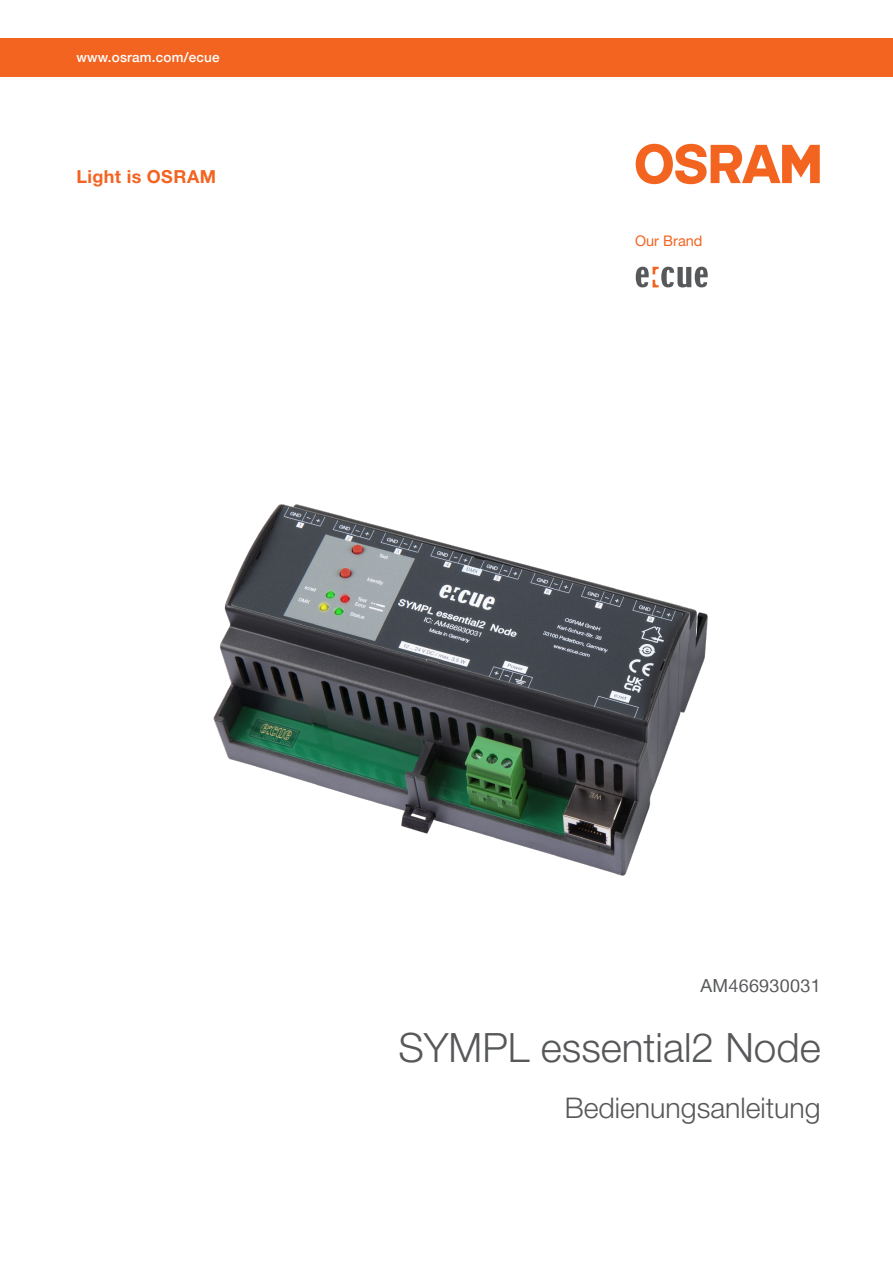
<style>
.page{position:relative;width:893px;height:1263px;background:#fff}
.page>*{position:absolute;margin:0;border:0;box-sizing:border-box;transform-origin:0 0}
.t1{font:300 40.5px "Helvetica Neue LT Pro";color:#57585a}
.t2{font:300 28.5px "Helvetica Neue LT Pro";color:#57585a}
.t3{font:700 18px "Helvetica Neue LT Pro";letter-spacing:.02em;color:#f36421}
.t4{font:18px "Helvetica Neue LT";letter-spacing:.015em;color:#57585a}
.t5{font:14.7px "Helvetica Neue LT Pro";color:#f36421}
.t6{font:500 13.5px "Helvetica Neue LT";letter-spacing:.015em;color:#fff}
</style>
<div class="page">
<div style="left:0;top:38px;width:893px;height:39px;background:#f36421"></div>
<svg style="left:636px;top:267px;width:72px;height:20px"></svg>
<svg style="left:636px;top:144px;width:184px;height:40px"></svg>
<img style="left:213px;top:504px;width:495px;height:372px">
<p class="t6" style="left:77px;top:49px;width:145px">www.osram.com/ecue</p>
<p class="t3" style="left:77px;top:166px;width:141px">Light is OSRAM</p>
<p class="t5" style="left:635px;top:232px;width:69px">Our Brand</p>
<p class="t4" style="left:701px;top:975px;width:122px">AM466930031</p>
<p class="t1" style="left:398px;top:1023px;width:424px">SYMPL essential2 Node</p>
<p class="t2" style="left:565px;top:1090px;width:258px">Bedienungsanleitung</p>
</div>
